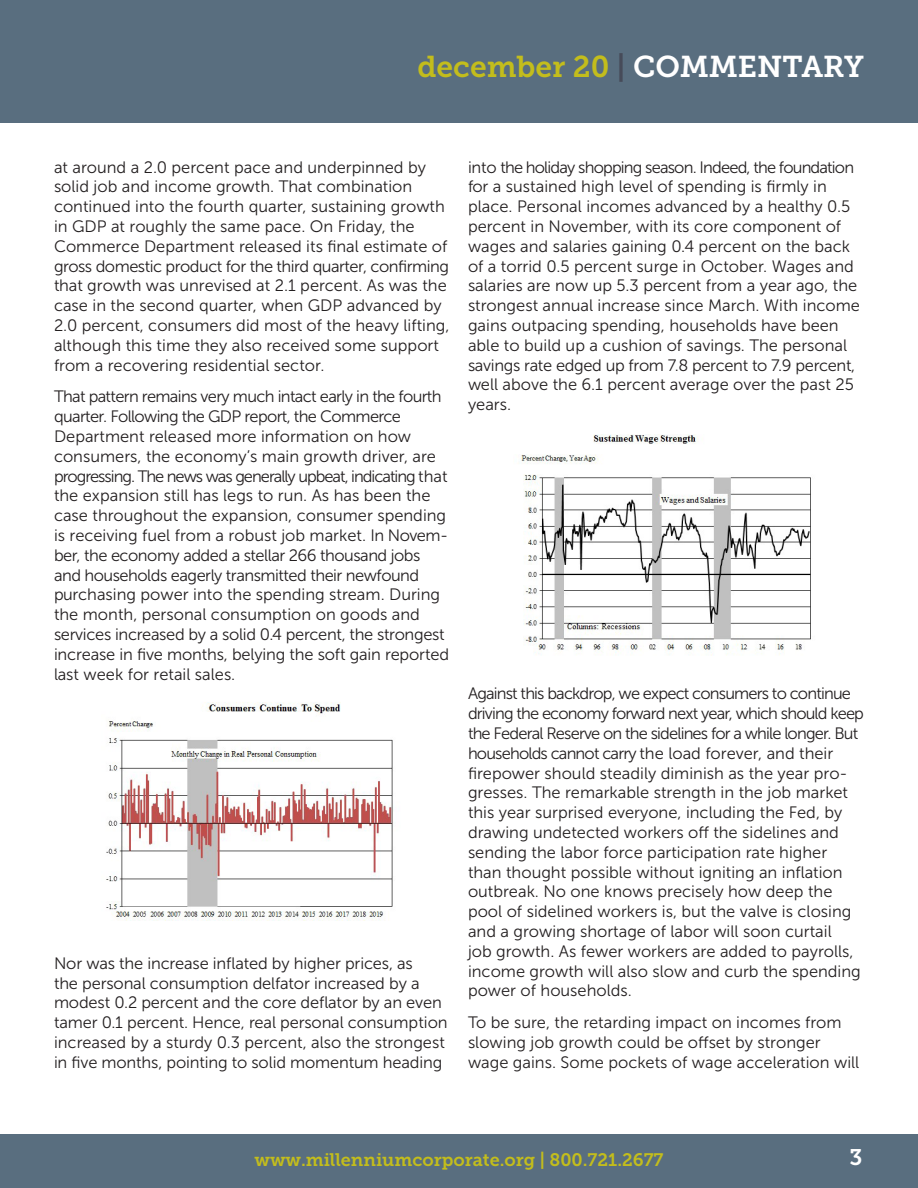
<style>
.page{position:relative;width:918px;height:1188px;background:#fff}
.page>*{position:absolute;margin:0;border:0;box-sizing:border-box;transform-origin:0 0}
.t1{font:30px "Museo Slab 700";color:#c3bd1c}
.t2{font:22.5px "Museo Slab 700";color:#fff}
.t3{font:18px "Museo Slab 700";color:#c3bd1c}
.No_Spacing{font:16.5px/19.8px "Museo Sans 300";color:#231f20}
.s1{color:#464b59}
.s2{color:#fff}
</style>
<div class="page">
<div style="left:0;top:0;width:918px;height:122px;background:#596e7f"></div>
<div style="left:0;top:1134px;width:918px;height:54px;background:#596e7f"></div>
<img style="left:106px;top:702px;width:288px;height:219px">
<img style="left:521px;top:434px;width:290px;height:222px">
<p class="t1" style="left:417px;top:49px;width:448px">december 20 <span class="s1">|</span> <span class="s2">COMMENTARY</span></p>
<p class="No_Spacing" style="left:54px;top:157px;width:397px">at around a 2.0 percent pace and underpinned by solid job and income growth. That combination continued into the fourth quarter, sustaining growth in GDP at roughly the same pace. On Friday, the Commerce Department released its final estimate of gross domestic product for the third quarter, confirming that growth was unrevised at 2.1 percent. As was the case in the second quarter, when GDP advanced by 2.0 percent, consumers did most of the heavy lifting, although this time they also received some support from a recovering residential sector.</p>
<p class="No_Spacing" style="left:54px;top:387px;width:397px">That pattern remains very much intact early in the fourth quarter. Following the GDP report, the Commerce Department released more information on how consumers, the economy’s main growth driver, are progressing. The news was generally upbeat, indicating that the expansion still has legs to run. As has been the case throughout the expansion, consumer spending is receiving fuel from a robust job market. In Novem&shy;ber, the economy added a stellar 266 thousand jobs and households eagerly transmitted their newfound purchasing power into the spending stream. During the month, personal consumption on goods and services increased by a solid 0.4 percent, the strongest increase in five months, belying the soft gain reported last week for retail sales.</p>
<p class="No_Spacing" style="left:54px;top:953px;width:395px">Nor was the increase inflated by higher prices, as<br>the personal consumption delfator increased by a modest 0.2 percent and the core deflator by an even tamer 0.1 percent. Hence, real personal consumption increased by a sturdy 0.3 percent, also the strongest in five months, pointing to solid momentum heading</p>
<p class="No_Spacing" style="left:468px;top:157px;width:394px">into the holiday shopping season. Indeed, the foundation for a sustained high level of spending is firmly in place. Personal incomes advanced by a healthy 0.5 percent in November, with its core component of wages and salaries gaining 0.4 percent on the back of a torrid 0.5 percent surge in October. Wages and salaries are now up 5.3 percent from a year ago, the strongest annual increase since March. With income gains outpacing spending, households have been able to build up a cushion of savings. The personal savings rate edged up from 7.8 percent to 7.9 percent, well above the 6.1 percent average over the past 25 years.</p>
<p class="No_Spacing" style="left:468px;top:684px;width:398px">Against this backdrop, we expect consumers to continue driving the economy forward next year, which should keep the Federal Reserve on the sidelines for a while longer. But households cannot carry the load forever, and their firepower should steadily diminish as the year pro&shy;gresses. The remarkable strength in the job market this year surprised everyone, including the Fed, by drawing undetected workers off the sidelines and sending the labor force participation rate higher than thought possible without igniting an inflation outbreak. No one knows precisely how deep the pool of sidelined workers is, but the valve is closing and a growing shortage of labor will soon curtail<br>job growth. As fewer workers are added to payrolls, income growth will also slow and curb the spending power of households.</p>
<p class="No_Spacing" style="left:468px;top:1013px;width:393px">To be sure, the retarding impact on incomes from slowing job growth could be offset by stronger wage gains. Some pockets of wage acceleration will</p>
<p class="t3" style="left:254px;top:1150px;width:411px">www.millenniumcorporate.org | 800.721.2677</p>
<p class="t2" style="left:850px;top:1145px;width:15px">3</p>
</div>
